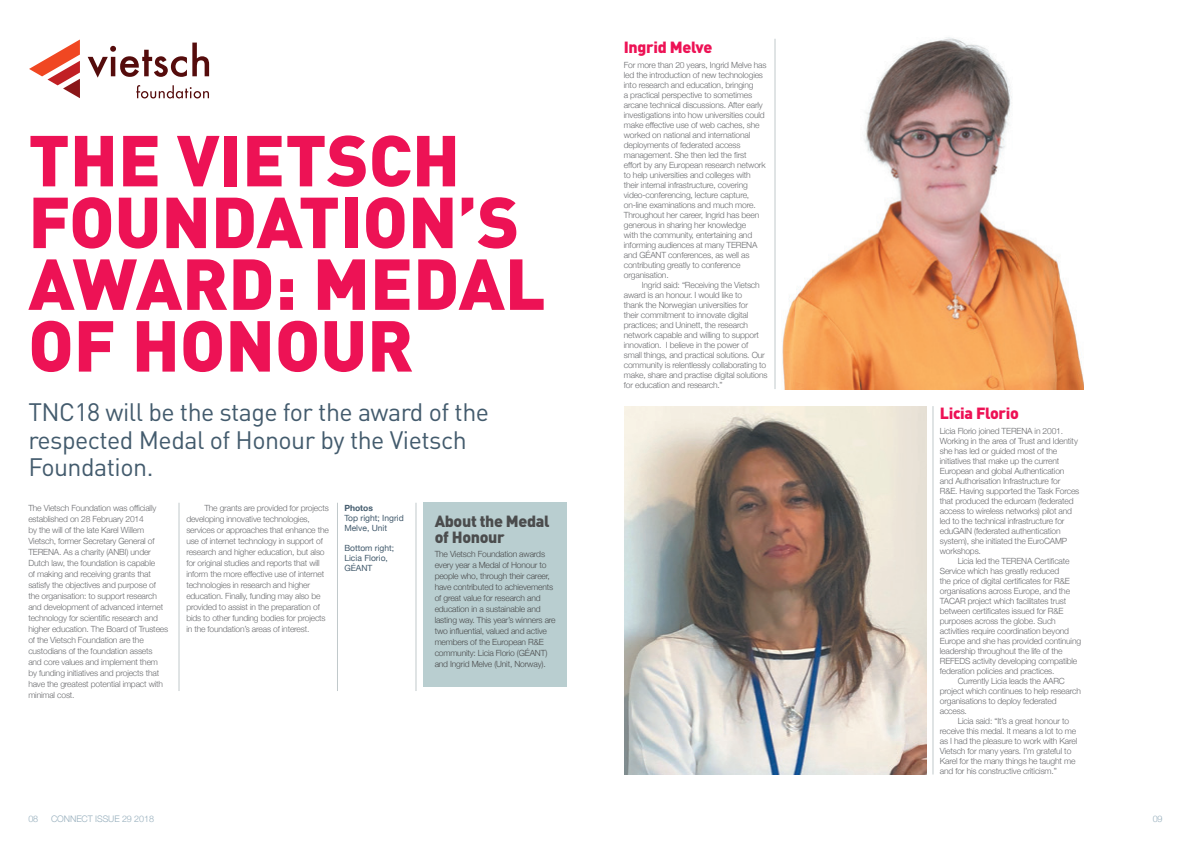
<style>
.page{position:relative;width:1191px;height:842px;background:#fff}
.page>*{position:absolute;margin:0;border:0;box-sizing:border-box;transform-origin:0 0}
.t1{font:900 70.9px/61.7px "DIN";color:#ed1255}
.t2{font:24.9px/27.6px "DIN";letter-spacing:-.02em;color:#435b6d}
.t3{font:900 16px "DIN";letter-spacing:-.02em;color:#ed1255}
.t4{font:900 16px/16px "DIN";letter-spacing:-.02em;color:#4b4c4d}
.t5{font:300 9px "Helvetica Neue";letter-spacing:-.01em;color:#96aebc}
.t6{font:300 8.5px/10px "Helvetica Neue";letter-spacing:-.02em;color:#6c6d70}
.t7{font:300 8.5px/11px "Helvetica Neue";letter-spacing:-.02em;color:#4b4c4d}
.t8{font:8.5px/10px "Helvetica Neue";color:#435b6d}
.t9{font:700 8.5px "Helvetica Neue";color:#435b6d}
</style>
<div class="page">
<img style="left:624px;top:406px;width:302px;height:368px">
<img style="left:782px;top:37px;width:301px;height:352px">
<svg style="left:29px;top:39px;width:51px;height:59px"></svg>
<svg style="left:88px;top:43px;width:121px;height:35px"></svg>
<svg style="left:136px;top:85px;width:73px;height:13px"></svg>
<hr style="left:179px;top:503px;width:1px;height:188px;background:#c1c9cb">
<hr style="left:337px;top:503px;width:1px;height:188px;background:#c1c9cb">
<hr style="left:416px;top:503px;width:1px;height:188px;background:#c1c9cb">
<hr style="left:774px;top:39px;width:1px;height:350px;background:#c1c9cb">
<hr style="left:932px;top:406px;width:1px;height:368px;background:#c1c9cb">
<div style="left:423px;top:503px;width:144px;height:184px;background:#b9ced0"></div>
<h1 class="t1" style="left:28px;top:127px;width:519px">THE VIETSCH<br>FOUNDATION’S<br>AWARD: MEDAL<br>OF HONOUR</h1>
<h2 class="t2" style="left:28px;top:399px;width:462px">TNC18 will be the stage for the award of the respected Medal of Honour by the Vietsch<br>Foundation.</h2>
<p class="t6" style="left:28px;top:502px;width:141px;line-height:11px">The Vietsch Foundation was officially established on 28 February 2014<br>by the will of the late Karel Willem Vietsch, former Secretary General of TERENA. As a charity (ANBI) under Dutch law, the foundation is capable<br>of making and receiving grants that satisfy the objectives and purpose of the organisation: to support research and development of advanced internet technology for scientific research and higher education. The Board of Trustees of the Vietsch Foundation are the custodians of the foundation assets and core values and implement them by funding initiatives and projects that have the greatest potential impact with minimal cost.</p>
<p class="t6" style="left:186px;top:502px;width:144px;line-height:11px;text-indent:18px">The grants are provided for projects developing innovative technologies, services or approaches that enhance the use of internet technology in support of research and higher education, but also for original studies and reports that will inform the more effective use of internet technologies in research and higher education. Finally, funding may also be provided to assist in the preparation of bids to other funding bodies for projects in the foundation’s areas of interest.</p>
<p class="t9" style="left:344px;top:501px;width:30px">Photos</p>
<p class="t8" style="left:344px;top:513px;width:61px">Top right; Ingrid<br>Melve, Unit</p>
<p class="t8" style="left:344px;top:543px;width:51px">Bottom right;<br>Licia Florio,<br>GÉANT</p>
<h3 class="t4" style="left:435px;top:513px;width:116px">About the Medal of Honour</h3>
<p class="t7" style="left:435px;top:548px;width:122px">The Vietsch Foundation awards every year a Medal of Honour to people who, through their career, have contributed to achievements of great value for research and education in a sustainable and lasting way. This year’s winners are two influential, valued and active members of the European R&amp;E community: Licia Florio (GÉANT) and Ingrid Melve (Unit, Norway).</p>
<h3 class="t3" style="left:624px;top:36px;width:90px">Ingrid Melve</h3>
<p class="t6" style="left:624px;top:59px;width:144px">For more than 20 years, Ingrid Melve has led the introduction of new technologies into research and education, bringing<br>a practical perspective to sometimes arcane technical discussions. After early investigations into how universities could make effective use of web caches, she worked on national and international deployments of federated access management. She then led the first effort by any European research network to help universities and colleges with their internal infrastructure, covering video-conferencing, lecture capture, on-line examinations and much more.<br>Throughout her career, Ingrid has been generous in sharing her knowledge<br>with the community, entertaining and informing audiences at many TERENA and GÉANT conferences, as well as contributing greatly to conference organisation.</p>
<p class="t6" style="left:624px;top:279px;width:145px;text-indent:18px">Ingrid said: “Receiving the Vietsch award is an honour. I would like to<br>thank the Norwegian universities for<br>their commitment to innovate digital practices; and Uninett, the research network capable and willing to support innovation. I believe in the power of small things, and practical solutions. Our community is relentlessly collaborating to make, share and practise digital solutions for education and research.”</p>
<h3 class="t3" style="left:939px;top:403px;width:81px">Licia Florio</h3>
<p class="t6" style="left:939px;top:425px;width:141px">Licia Florio joined TERENA in 2001.<br>Working in the area of Trust and Identity she has led or guided most of the initiatives that make up the current European and global Authentication and Authorisation Infrastructure for R&amp;E. Having supported the Task Forces that produced the eduroam (federated access to wireless networks) pilot and led to the technical infrastructure for eduGAIN (federated authentication system), she initiated the EuroCAMP workshops.</p>
<p class="t6" style="left:957px;top:555px;width:113px">Licia led the TERENA Certificate</p>
<p class="t6" style="left:939px;top:565px;width:121px">Service which has greatly reduced</p>
<p class="t6" style="left:939px;top:575px;width:131px">the price of digital certificates for R&amp;E</p>
<p class="t6" style="left:939px;top:585px;width:132px">organisations across Europe, and the</p>
<p class="t6" style="left:939px;top:595px;width:128px">TACAR project which facilitates trust</p>
<p class="t6" style="left:939px;top:605px;width:125px">between certificates issued for R&amp;E</p>
<p class="t6" style="left:939px;top:615px;width:117px">purposes across the globe. Such</p>
<p class="t6" style="left:939px;top:625px;width:131px">activities require coordination beyond</p>
<p class="t6" style="left:939px;top:635px;width:143px">Europe and she has provided continuing</p>
<p class="t6" style="left:939px;top:645px;width:124px">leadership throughout the life of the</p>
<p class="t6" style="left:939px;top:655px;width:139px">REFEDS activity developing compatible</p>
<p class="t6" style="left:939px;top:665px;width:116px">federation policies and practices.</p>
<p class="t6" style="left:957px;top:675px;width:109px">Currently Licia leads the AARC</p>
<p class="t6" style="left:939px;top:685px;width:143px">project which continues to help research</p>
<p class="t6" style="left:939px;top:695px;width:118px">organisations to deploy federated</p>
<p class="t6" style="left:939px;top:705px;width:29px">access.</p>
<p class="t6" style="left:957px;top:715px;width:113px">Licia said: “It’s a great honour to</p>
<p class="t6" style="left:939px;top:725px;width:138px">receive this medal. It means a lot to me</p>
<p class="t6" style="left:939px;top:735px;width:139px">as I had the pleasure to work with Karel</p>
<p class="t6" style="left:939px;top:745px;width:133px">Vietsch for many years. I’m grateful to</p>
<p class="t6" style="left:939px;top:755px;width:137px">Karel for the many things he taught me</p>
<p class="t6" style="left:939px;top:765px;width:118px">and for his constructive criticism.”</p>
<p class="t5" style="left:28px;top:812px;width:11px">08</p>
<p class="t5" style="left:51px;top:812px;width:104px">CONNECT ISSUE 29 2018</p>
<p class="t5" style="left:1152px;top:812px;width:11px">09</p>
</div>
